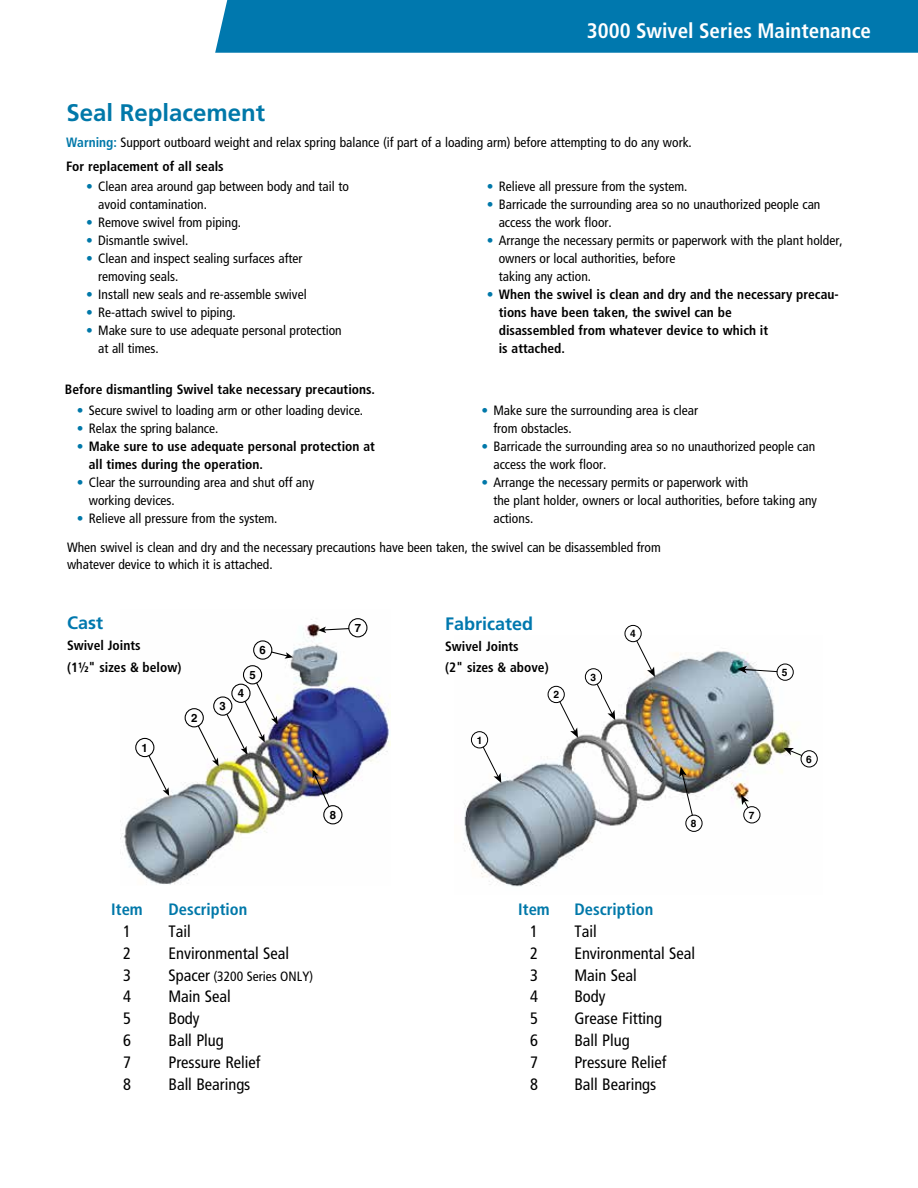
<style>
.page{position:relative;width:918px;height:1188px;background:#fff}
.page>*{position:absolute;margin:0;border:0;box-sizing:border-box;transform-origin:0 0}
.t1{font:700 24px "Frutiger";color:#0078a9}
.t2{font:700 condensed 21px "Frutiger";color:#fff}
.t3{font:700 18px "Frutiger";color:#0078ae}
.t4{font:condensed 16.5px "Frutiger";color:#000}
.t5{font:700 condensed 16.5px "Frutiger";color:#0078a9}
.t6{font:condensed 13.5px/18px "Frutiger";color:#000}
.t7{font:700 condensed 13.5px/18px "Frutiger";color:#000}
.t8{font:700 11.4px "Helvetica";color:#000}
.t9{font:700 10.2px "Helvetica";color:#000}
.s1{font-weight:700;color:#0078a9}
.s2{font-weight:700}
.s3{color:#0078a9}
.s4{font-weight:400;color:#0078a9}
.s5{font-size:16.5px}
</style>
<div class="page">
<div style="left:215px;top:0;width:703px;height:53px;background:#0078ae"></div>
<hr style="left:587px;top:45px;width:331px;height:1px;background:#0078ae">
<img style="left:121px;top:618px;width:269px;height:267px">
<svg style="left:147px;top:754px;width:22px;height:42px"></svg>
<div style="left:135px;top:738px;width:19px;height:19px;border:1px solid #000;border-radius:50%"></div>
<svg style="left:197px;top:724px;width:22px;height:42px"></svg>
<div style="left:185px;top:708px;width:19px;height:19px;border:1px solid #000;border-radius:50%"></div>
<div style="left:213px;top:696px;width:19px;height:20px;border:1px solid #000;border-radius:50%"></div>
<svg style="left:225px;top:681px;width:53px;height:74px"></svg>
<div style="left:243px;top:665px;width:19px;height:19px;border:1px solid #000;border-radius:50%"></div>
<svg style="left:270px;top:651px;width:23px;height:8px"></svg>
<div style="left:253px;top:640px;width:19px;height:20px;border:1px solid #000;border-radius:50%"></div>
<svg style="left:318px;top:627px;width:31px;height:6px"></svg>
<div style="left:348px;top:618px;width:19px;height:19px;border:1px solid #000;border-radius:50%"></div>
<svg style="left:312px;top:770px;width:19px;height:38px"></svg>
<div style="left:323px;top:805px;width:19px;height:19px;border:1px solid #000;border-radius:50%"></div>
<img style="left:463px;top:636px;width:355px;height:251px">
<svg style="left:482px;top:746px;width:19px;height:37px"></svg>
<div style="left:471px;top:731px;width:17px;height:17px;border:1px solid #000;border-radius:50%"></div>
<svg style="left:558px;top:700px;width:20px;height:38px"></svg>
<div style="left:548px;top:686px;width:17px;height:17px;border:1px solid #000;border-radius:50%"></div>
<svg style="left:596px;top:683px;width:19px;height:37px"></svg>
<div style="left:585px;top:668px;width:17px;height:17px;border:1px solid #000;border-radius:50%"></div>
<svg style="left:635px;top:639px;width:20px;height:38px"></svg>
<svg style="left:737px;top:666px;width:41px;height:8px"></svg>
<div style="left:624px;top:625px;width:18px;height:17px;border:1px solid #000;border-radius:50%"></div>
<div style="left:777px;top:664px;width:17px;height:17px;border:1px solid #000;border-radius:50%"></div>
<svg style="left:784px;top:748px;width:19px;height:9px"></svg>
<div style="left:801px;top:750px;width:17px;height:17px;border:1px solid #000;border-radius:50%"></div>
<svg style="left:741px;top:795px;width:8px;height:14px"></svg>
<div style="left:743px;top:806px;width:17px;height:17px;border:1px solid #000;border-radius:50%"></div>
<svg style="left:679px;top:767px;width:15px;height:50px"></svg>
<div style="left:685px;top:815px;width:18px;height:17px;border:1px solid #000;border-radius:50%"></div>
<h1 class="t1" style="left:67px;top:99px;width:200px">Seal Replacement</h1>
<h2 class="t2" style="left:587px;top:18px;width:286px">3000 Swivel Series Maintenance</h2>
<p class="t6" style="left:66px;top:131px;width:627px;line-height:23.7px"><span class="s1">Warning:</span> Support outboard weight and relax spring balance (if part of a loading arm) before attempting to do any work.<br><span class="s2">For replacement of all seals</span></p>
<p class="t6" style="left:98px;top:178px;width:252px;text-indent:-12px"><span class="s3">•</span> Clean area around gap between body and tail to avoid contamination.</p>
<p class="t6" style="left:86px;top:214px;width:156px"><span class="s3">•</span> Remove swivel from piping.</p>
<p class="t6" style="left:86px;top:232px;width:103px"><span class="s3">•</span> Dismantle swivel.</p>
<p class="t6" style="left:98px;top:250px;width:206px;text-indent:-12px"><span class="s3">•</span> Clean and inspect sealing surfaces after removing seals.</p>
<p class="t6" style="left:86px;top:286px;width:222px"><span class="s3">•</span> Install new seals and re-assemble swivel</p>
<p class="t6" style="left:86px;top:304px;width:151px"><span class="s3">•</span> Re-attach swivel to piping.</p>
<p class="t6" style="left:98px;top:322px;width:245px;text-indent:-12px"><span class="s3">•</span> Make sure to use adequate personal protection at all times.</p>
<p class="t6" style="left:487px;top:178px;width:202px"><span class="s3">•</span> Relieve all pressure from the system.</p>
<p class="t6" style="left:499px;top:196px;width:323px;text-indent:-12px"><span class="s3">•</span> Barricade the surrounding area so no unauthorized people can access the work floor.</p>
<p class="t6" style="left:499px;top:232px;width:345px;text-indent:-12px"><span class="s3">•</span> Arrange the necessary permits or paperwork with the plant holder, owners or local authorities, before<br>taking any action.</p>
<p class="t7" style="left:499px;top:285px;width:341px;text-indent:-12px"><span class="s4">•</span> When the swivel is clean and dry and the necessary precau&shy;tions have been taken, the swivel can be<br>disassembled from whatever device to which it<br>is attached.</p>
<p class="t7" style="left:65px;top:381px;width:312px">Before dismantling Swivel take necessary precautions.</p>
<p class="t6" style="left:77px;top:401px;width:288px"><span class="s3">•</span> Secure swivel to loading arm or other loading device.</p>
<p class="t6" style="left:77px;top:419px;width:143px"><span class="s3">•</span> Relax the spring balance.</p>
<p class="t7" style="left:89px;top:437px;width:288px;text-indent:-12px"><span class="s3">•</span> Make sure to use adequate personal protection at all times during the operation.</p>
<p class="t6" style="left:89px;top:473px;width:227px;text-indent:-12px"><span class="s3">•</span> Clear the surrounding area and shut off any working devices.</p>
<p class="t6" style="left:77px;top:509px;width:202px"><span class="s3">•</span> Relieve all pressure from the system.</p>
<p class="t6" style="left:493px;top:401px;width:206px;text-indent:-12px"><span class="s3">•</span> Make sure the surrounding area is clear from obstacles.</p>
<p class="t6" style="left:493px;top:437px;width:323px;text-indent:-12px"><span class="s3">•</span> Barricade the surrounding area so no unauthorized people can access the work floor.</p>
<p class="t6" style="left:493px;top:473px;width:325px;text-indent:-12px"><span class="s3">•</span> Arrange the necessary permits or paperwork with<br>the plant holder, owners or local authorities, before taking any actions.</p>
<p class="t6" style="left:67px;top:540px;width:595px;line-height:16.2px">When swivel is clean and dry and the necessary precautions have been taken, the swivel can be disassembled from whatever device to which it is attached.</p>
<h3 class="t3" style="left:67px;top:612px;width:37px">Cast</h3>
<p class="t7" style="left:67px;top:635px;width:116px;line-height:21.6px">Swivel Joints<br>(1½" sizes &amp; below)</p>
<p class="t8" style="left:142px;top:740px;width:8px">1</p>
<p class="t8" style="left:191px;top:710px;width:8px">2</p>
<p class="t8" style="left:220px;top:698px;width:8px">3</p>
<p class="t8" style="left:260px;top:642px;width:8px">6</p>
<p class="t8" style="left:249px;top:667px;width:8px">5</p>
<p class="t8" style="left:238px;top:686px;width:8px">4</p>
<p class="t8" style="left:355px;top:620px;width:8px">7</p>
<p class="t8" style="left:330px;top:807px;width:8px">8</p>
<p class="t5" style="left:111px;top:900px;width:33px">Item</p>
<p class="t5" style="left:168px;top:900px;width:80px">Description</p>
<p class="t4" style="left:123px;top:922px;width:9px">1</p>
<p class="t4" style="left:168px;top:922px;width:24px">Tail</p>
<p class="t4" style="left:123px;top:944px;width:9px">2</p>
<p class="t4" style="left:168px;top:944px;width:122px">Environmental Seal</p>
<p class="t4" style="left:123px;top:965px;width:9px">3</p>
<p class="t6" style="left:168px;top:967px;width:146px"><span class="s5">Spacer</span> (3200 Series ONLY)</p>
<p class="t4" style="left:123px;top:987px;width:9px">4</p>
<p class="t4" style="left:168px;top:987px;width:64px">Main Seal</p>
<p class="t4" style="left:123px;top:1009px;width:9px">5</p>
<p class="t4" style="left:168px;top:1009px;width:33px">Body</p>
<p class="t4" style="left:123px;top:1031px;width:9px">6</p>
<p class="t4" style="left:168px;top:1031px;width:57px">Ball Plug</p>
<p class="t4" style="left:123px;top:1052px;width:9px">7</p>
<p class="t4" style="left:168px;top:1052px;width:94px">Pressure Relief</p>
<p class="t4" style="left:123px;top:1074px;width:9px">8</p>
<p class="t4" style="left:168px;top:1074px;width:83px">Ball Bearings</p>
<h3 class="t3" style="left:445px;top:613px;width:90px">Fabricated</h3>
<p class="t7" style="left:445px;top:635px;width:105px;line-height:21.6px">Swivel Joints<br>(2" sizes &amp; above)</p>
<p class="t9" style="left:477px;top:733px;width:7px">1</p>
<p class="t9" style="left:553px;top:688px;width:7px">2</p>
<p class="t9" style="left:591px;top:670px;width:7px">3</p>
<p class="t9" style="left:630px;top:627px;width:7px">4</p>
<p class="t9" style="left:691px;top:817px;width:7px">8</p>
<p class="t5" style="left:518px;top:900px;width:33px">Item</p>
<p class="t5" style="left:574px;top:900px;width:80px">Description</p>
<p class="t4" style="left:530px;top:922px;width:9px">1</p>
<p class="t4" style="left:574px;top:922px;width:24px">Tail</p>
<p class="t4" style="left:530px;top:944px;width:9px">2</p>
<p class="t4" style="left:574px;top:944px;width:122px">Environmental Seal</p>
<p class="t4" style="left:530px;top:965px;width:9px">3</p>
<p class="t4" style="left:574px;top:965px;width:64px">Main Seal</p>
<p class="t4" style="left:530px;top:987px;width:9px">4</p>
<p class="t4" style="left:574px;top:987px;width:33px">Body</p>
<p class="t4" style="left:530px;top:1009px;width:9px">5</p>
<p class="t4" style="left:574px;top:1009px;width:89px">Grease Fitting</p>
<p class="t4" style="left:530px;top:1031px;width:9px">6</p>
<p class="t4" style="left:574px;top:1031px;width:57px">Ball Plug</p>
<p class="t4" style="left:530px;top:1052px;width:9px">7</p>
<p class="t4" style="left:574px;top:1052px;width:94px">Pressure Relief</p>
<p class="t4" style="left:530px;top:1074px;width:9px">8</p>
<p class="t4" style="left:574px;top:1074px;width:83px">Ball Bearings</p>
<p class="t9" style="left:782px;top:666px;width:7px">5</p>
<p class="t9" style="left:749px;top:808px;width:7px">7</p>
<p class="t9" style="left:806px;top:752px;width:7px">6</p>
</div>
